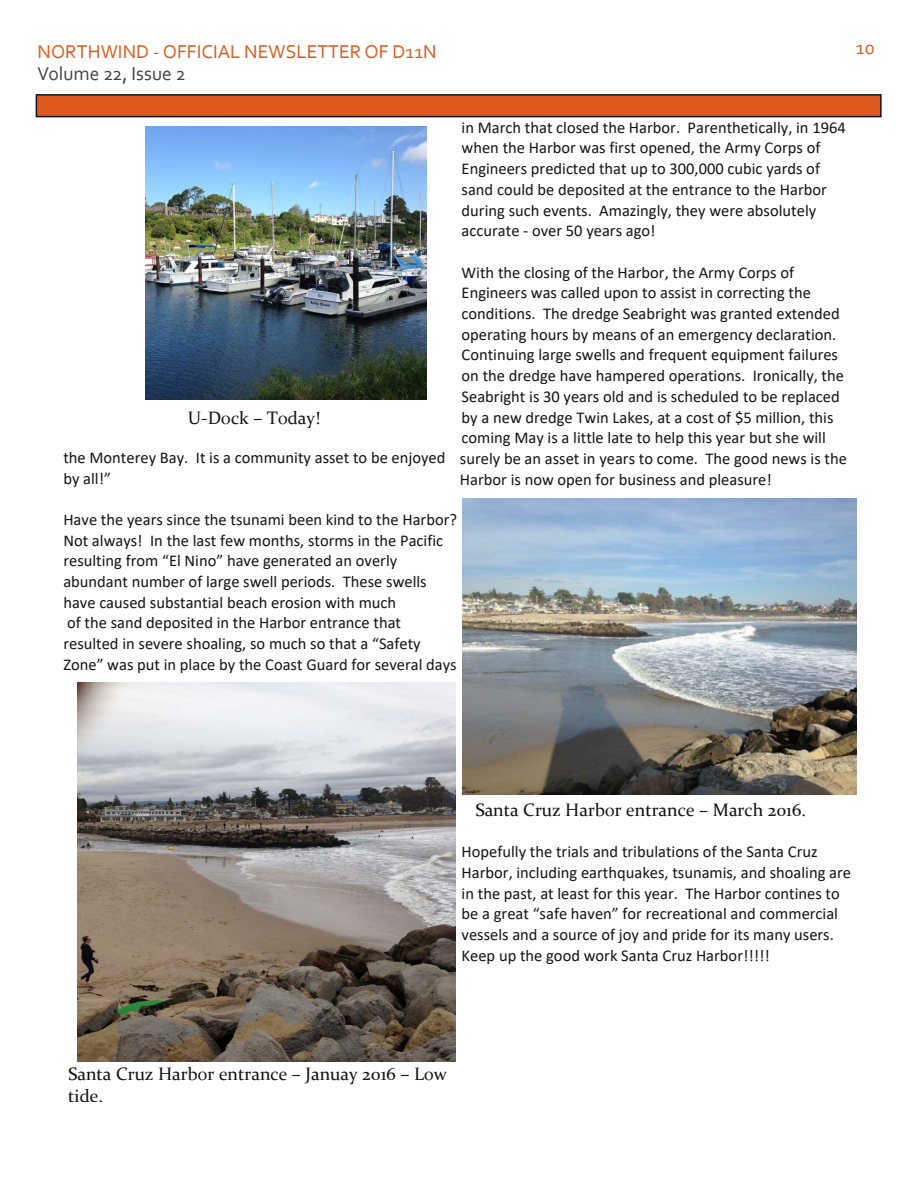
<style>
.page{position:relative;width:918px;height:1188px;background:#fff}
.page>*{position:absolute;margin:0;border:0;box-sizing:border-box;transform-origin:0 0}
.t1{font:19.5px "Corbel";color:#df5a1c}
.t2{font:19.5px "Corbel";color:#424242}
.t3{font:18px/21.6px "Constantia";color:#161413}
.t4{font:16.5px/20.7px "Calibri";color:#161413}
</style>
<div class="page">
<div style="left:36px;top:95px;width:845px;height:22px;background:#df5a1c"></div>
<div style="left:36px;top:94px;width:846px;height:23px;border:2px solid #161413"></div>
<img style="left:146px;top:127px;width:281px;height:272px">
<img style="left:77px;top:683px;width:379px;height:378px">
<img style="left:462px;top:499px;width:395px;height:296px">
<p class="t1" style="left:38px;top:44px;width:401px">NORTHWIND ‐ OFFICIAL NEWSLETTER OF D11N</p>
<p class="t2" style="left:38px;top:66px;width:150px">Volume 22, Issue 2</p>
<p class="t1" style="left:856px;top:40px;width:20px">10</p>
<p class="t4" style="left:462px;top:118px;width:386px">in March that closed the Harbor. Parenthetically, in 1964 when the Harbor was first opened, the Army Corps of Engineers predicted that up to 300,000 cubic yards of sand could be deposited at the entrance to the Harbor during such events. Amazingly, they were absolutely accurate ‐ over 50 years ago!</p>
<p class="t4" style="left:460px;top:263px;width:389px">With the closing of the Harbor, the Army Corps of Engineers was called upon to assist in correcting the conditions. The dredge Seabright was granted extended operating hours by means of an emergency declaration.<br>Continuing large swells and frequent equipment failures on the dredge have hampered operations. Ironically, the Seabright is 30 years old and is scheduled to be replaced by a new dredge Twin Lakes, at a cost of $5 million, this coming May is a little late to help this year but she will surely be an asset in years to come. The good news is the Harbor is now open for business and pleasure!</p>
<p class="t3" style="left:188px;top:408px;width:134px">U‐Dock – Today!</p>
<p class="t4" style="left:63px;top:448px;width:384px">the Monterey Bay. It is a community asset to be enjoyed by all!”</p>
<p class="t4" style="left:63px;top:511px;width:395px">Have the years since the tsunami been kind to the Harbor?<br>Not always! In the last few months, storms in the Pacific resulting from “El Nino” have generated an overly abundant number of large swell periods. These swells have caused substantial beach erosion with much<br>of the sand deposited in the Harbor entrance that<br>resulted in severe shoaling, so much so that a “Safety Zone” was put in place by the Coast Guard for several days</p>
<p class="t3" style="left:476px;top:800px;width:332px">Santa Cruz Harbor entrance – March 2016.</p>
<p class="t4" style="left:462px;top:843px;width:391px">Hopefully the trials and tribulations of the Santa Cruz Harbor, including earthquakes, tsunamis, and shoaling are in the past, at least for this year. The Harbor contines to be a great “safe haven” for recreational and commercial vessels and a source of joy and pride for its many users.<br>Keep up the good work Santa Cruz Harbor!!!!!</p>
<p class="t3" style="left:68px;top:1065px;width:380px">Santa Cruz Harbor entrance – Januay 2016 – Low tide.</p>
</div>
